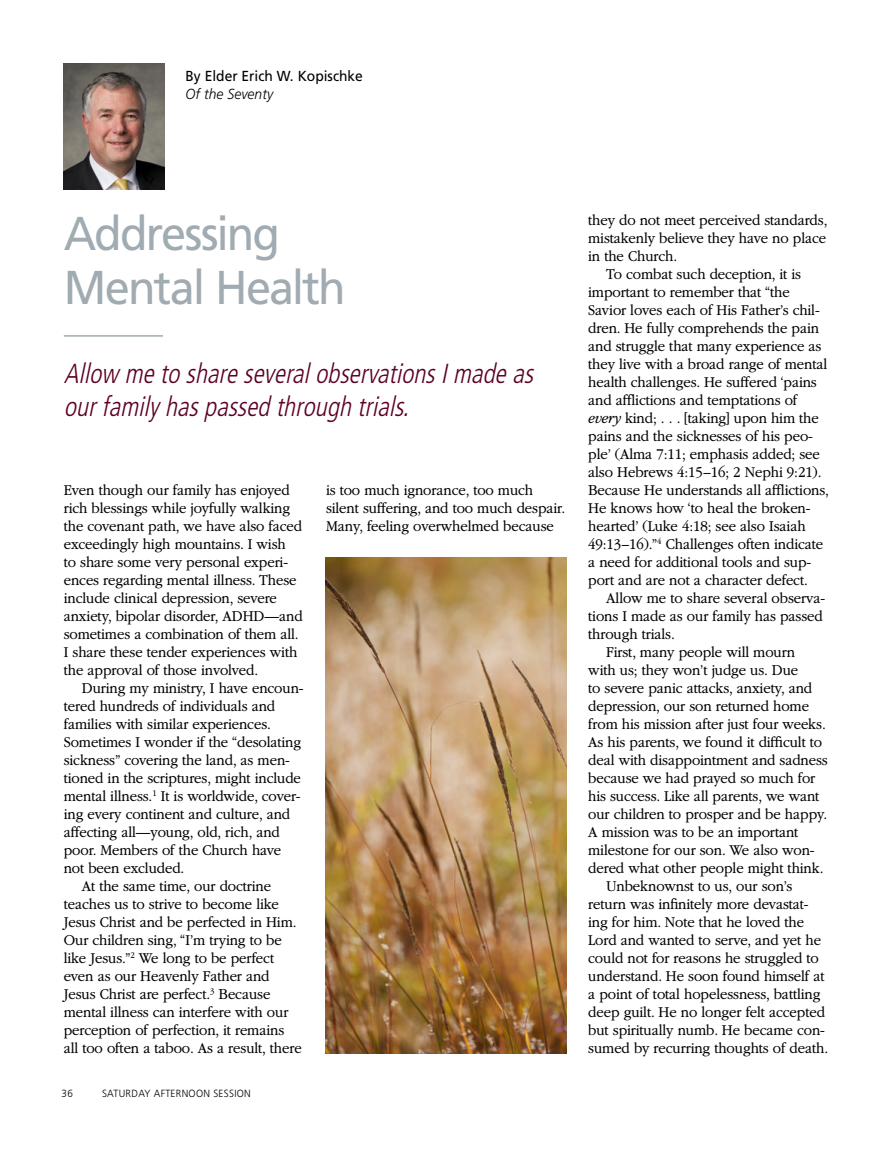
<style>
.page{position:relative;width:893px;height:1161px;background:#fff}
.page>*{position:absolute;margin:0;border:0;box-sizing:border-box;transform-origin:0 0}
.ARTCL_title{font:47.4px/54px "Frutigerlds Lat";letter-spacing:-.04em;color:#a1abb2;scale:.95 1}
.ARTCL-kicker{font:italic 300 condensed 27.6px/33px "Frutigerlds Lat";color:#5d0024;scale:.95 1}
.ARTCL_para{font:300 15.75px/18px "Garamondlds Lat Plus";letter-spacing:-.01em;color:#000;scale:.95 1}
.ARTCL_para_first{font:300 15.75px/18px "Garamondlds Lat Plus";letter-spacing:-.01em;color:#000;scale:.95 1}
.ARTCL-BY_para_first{font:14.55px "Frutigerlds Lat";color:#000;scale:.95 1}
.ARTCL-BY_para{font:italic 300 14.55px "Frutigerlds Lat";letter-spacing:.005em;color:#000;scale:.95 1}
.t1{font:300 10.35px "Frutigerlds Lat";letter-spacing:.03em;color:#000;scale:.95 1}
.s1{font-style:italic}
</style>
<div class="page">
<hr style="left:64px;top:335px;width:99px;height:2px;background:#a1abb2">
<img style="left:326px;top:557px;width:241px;height:496px">
<img style="left:64px;top:63px;width:100px;height:126px">
<p class="ARTCL-BY_para_first" style="left:185px;top:65px;width:188px">By Elder Erich W. Kopischke</p>
<p class="ARTCL-BY_para" style="left:185px;top:84px;width:94px">Of the Seventy</p>
<p class="ARTCL_title" style="left:64px;top:205px;width:298px">Addressing<br>Mental Health</p>
<p class="ARTCL-kicker" style="left:64px;top:357px;width:495px">Allow me to share several observations I made as our family has passed through trials.</p>
<p class="ARTCL_para_first" style="left:64px;top:481px;width:253px">Even though our family has enjoyed rich blessings while joyfully walking the covenant path, we have also faced exceedingly high mountains. I wish<br>to share some very personal experi&shy;ences regarding mental illness. These include clinical depression, severe anxiety, bipolar disorder, ADHD—and sometimes a combination of them all.<br>I share these tender experiences with the approval of those involved.</p>
<p class="ARTCL_para" style="left:64px;top:679px;width:254px;text-indent:18px">During my ministry, I have encoun&shy;tered hundreds of individuals and families with similar experiences.<br>Sometimes I wonder if the “desolating sickness” covering the land, as men&shy;tioned in the scriptures, might include mental illness.<sup>1</sup> It is worldwide, cover&shy;ing every continent and culture, and affecting all—young, old, rich, and poor. Members of the Church have not been excluded.</p>
<p class="ARTCL_para" style="left:64px;top:877px;width:252px;text-indent:18px">At the same time, our doctrine teaches us to strive to become like Jesus Christ and be perfected in Him.<br>Our children sing, “I’m trying to be like Jesus.”<sup>2</sup> We long to be perfect even as our Heavenly Father and Jesus Christ are perfect.<sup>3</sup> Because mental illness can interfere with our perception of perfection, it remains all too often a taboo. As a result, there</p>
<p class="t1" style="left:62px;top:1086px;width:13px">36</p>
<p class="t1" style="left:102px;top:1086px;width:158px">SATURDAY AFTERNOON SESSION</p>
<p class="ARTCL_para" style="left:326px;top:481px;width:253px">is too much ignorance, too much silent suffering, and too much despair.<br>Many, feeling overwhelmed because</p>
<p class="ARTCL_para" style="left:588px;top:211px;width:253px;text-align:justify">they do not meet perceived standards, mistakenly believe they have no place in the Church.</p>
<p class="ARTCL_para" style="left:588px;top:265px;width:255px;text-indent:18px">To combat such deception, it is important to remember that “the Savior loves each of His Father’s chil&shy;dren. He fully comprehends the pain and struggle that many experience as they live with a broad range of mental health challenges. He suffered ‘pains and afflictions and temptations of <span class="s1">every</span> kind; . . . [taking] upon him the pains and the sicknesses of his peo&shy;ple’ (Alma 7:11; emphasis added; see also Hebrews 4:15–16; 2 Nephi 9:21).<br>Because He understands all afflictions, He knows how ‘to heal the broken&shy;hearted’ (Luke 4:18; see also Isaiah 49:13–16).”<sup>4</sup> Challenges often indicate a need for additional tools and sup&shy;port and are not a character defect.</p>
<p class="ARTCL_para" style="left:588px;top:589px;width:251px;text-indent:18px">Allow me to share several observa&shy;tions I made as our family has passed through trials.</p>
<p class="ARTCL_para" style="left:588px;top:643px;width:254px;text-indent:18px">First, many people will mourn<br>with us; they won’t judge us. Due<br>to severe panic attacks, anxiety, and depression, our son returned home from his mission after just four weeks.<br>As his parents, we found it difficult to deal with disappointment and sadness because we had prayed so much for his success. Like all parents, we want our children to prosper and be happy.<br>A mission was to be an important milestone for our son. We also won&shy;dered what other people might think.</p>
<p class="ARTCL_para" style="left:588px;top:877px;width:254px;text-indent:18px">Unbeknownst to us, our son’s return was infinitely more devastat&shy;ing for him. Note that he loved the Lord and wanted to serve, and yet he could not for reasons he struggled to understand. He soon found himself at a point of total hopelessness, battling deep guilt. He no longer felt accepted but spiritually numb. He became con&shy;sumed by recurring thoughts of death.</p>
</div>
